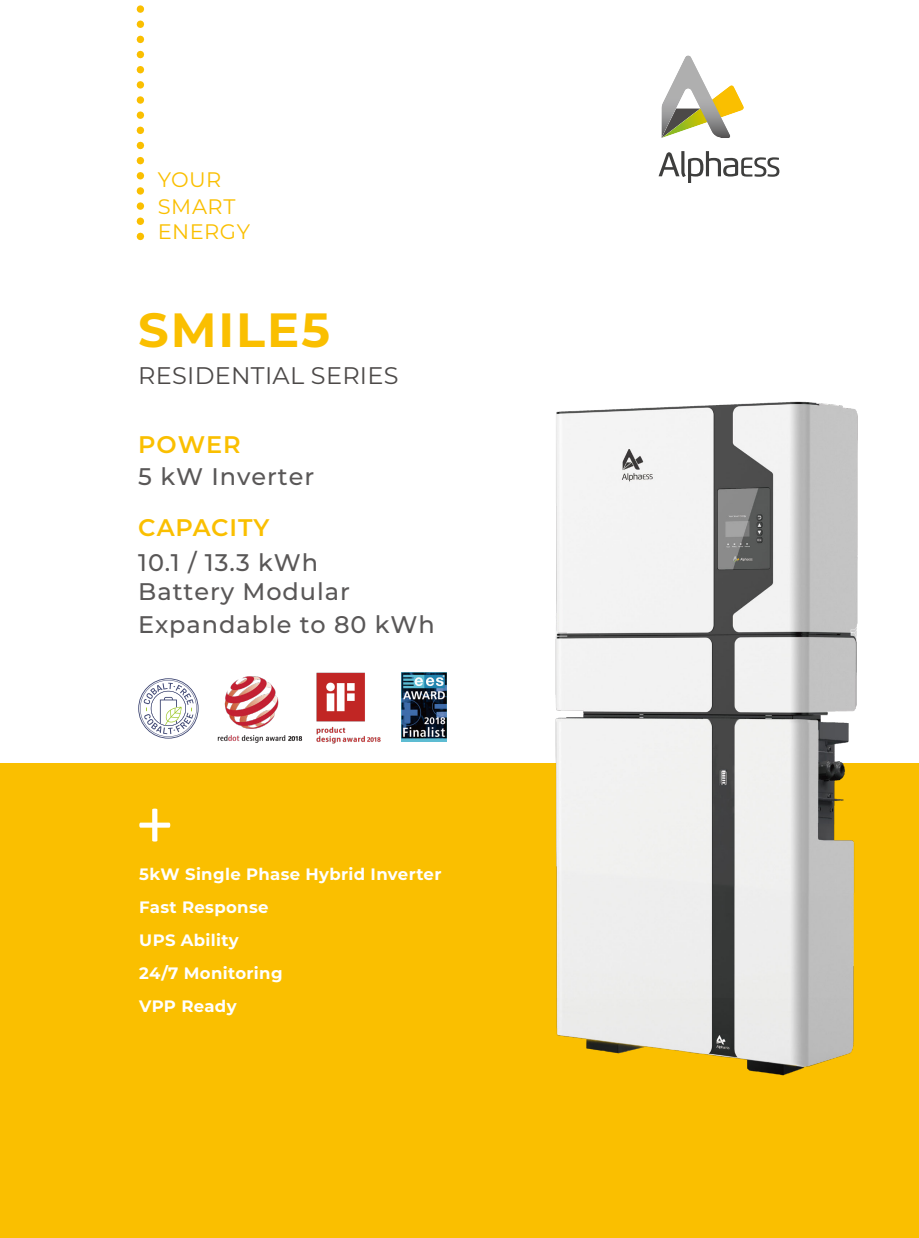
<style>
.page{position:relative;width:919px;height:1238px;background:#fff}
.page>*{position:absolute;margin:0;border:0;box-sizing:border-box;transform-origin:0 0}
.t1{font:700 48px "Montserrat";letter-spacing:.04em;color:#fabf00}
.t2{font:500 24px/28.8px "Montserrat";letter-spacing:.04em;color:#595757}
.t3{font:24px "Montserrat";letter-spacing:.01em;color:#4c4948}
.t4{font:600 24px "Montserrat";letter-spacing:.04em;color:#fabf00}
.t5{font:21px "Montserrat";letter-spacing:.02em;color:#fabf00}
.t6{font:700 16.5px/33.2px "Montserrat";letter-spacing:.02em;color:#fff}
</style>
<div class="page">
<div style="left:0;top:763px;width:918px;height:474px;background:#fabf00"></div>
<svg style="left:137px;top:9px;width:7px;height:232px"></svg>
<svg style="left:139px;top:808px;width:31px;height:33px"></svg>
<img style="left:402px;top:673px;width:45px;height:68px">
<img style="left:316px;top:673px;width:64px;height:70px">
<img style="left:217px;top:676px;width:86px;height:67px">
<img style="left:555px;top:401px;width:303px;height:675px">
<svg style="left:138px;top:678px;width:60px;height:60px"></svg>
<svg style="left:661px;top:55px;width:83px;height:83px"></svg>
<svg style="left:658px;top:151px;width:121px;height:32px"></svg>
<p class="t5" style="left:158px;top:169px;width:65px">YOUR</p>
<p class="t5" style="left:158px;top:221px;width:94px">ENERGY</p>
<p class="t5" style="left:158px;top:196px;width:79px">SMART</p>
<h1 class="t1" style="left:138px;top:306px;width:193px">SMILE5</h1>
<h2 class="t3" style="left:138px;top:364px;width:262px">RESIDENTIAL SERIES</h2>
<h2 class="t4" style="left:138px;top:433px;width:104px">POWER</h2>
<h2 class="t2" style="left:138px;top:463px;width:177px">5 kW Inverter</h2>
<h2 class="t4" style="left:138px;top:516px;width:133px">CAPACITY</h2>
<h2 class="t2" style="left:138px;top:549px;width:213px">10.1 / 13.3 kWh<br>Battery Modular</h2>
<h2 class="t2" style="left:138px;top:611px;width:298px">Expandable to 80 kWh</h2>
<p class="t6" style="left:139px;top:857px;width:303px">5kW Single Phase Hybrid Inverter<br>Fast Response<br>UPS Ability<br>24/7 Monitoring<br>VPP Ready</p>
</div>
